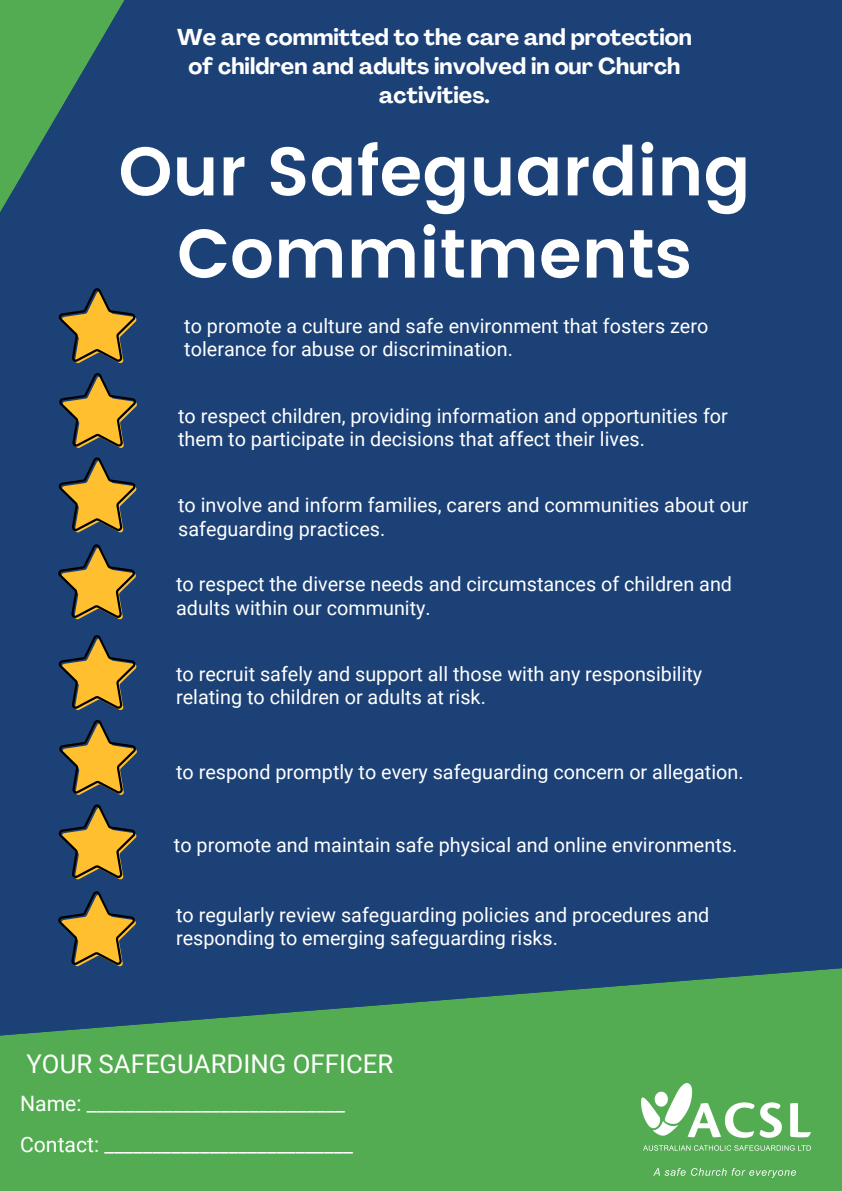
<style>
.page{position:relative;width:842px;height:1191px;background:#fff}
.page>*{position:absolute;margin:0;border:0;box-sizing:border-box;transform-origin:0 0}
.t1{font:600 68.6px/82.2px "Poppins";color:#fff;text-align:center}
.t2{font:25.8px "Roboto";color:#fff}
.t3{font:700 22.6px/29.2px "Agrandir";color:#fff;text-align:center}
.t4{font:21.2px/41.2px "Roboto";color:#fff}
.t5{font:19.8px/23.3px "Roboto";color:#fff}
</style>
<div class="page">
<div style="left:0;top:0;width:842px;height:1190px;background:#1c4177"></div>
<svg style="left:0;top:966px;width:842px;height:224px;fill:#53ac51"></svg>
<svg style="left:0;top:0;width:124px;height:212px"></svg>
<img style="left:642px;top:1082px;width:169px;height:95px">
<svg style="left:58px;top:457px;width:79px;height:76px"></svg>
<svg style="left:59px;top:373px;width:78px;height:75px"></svg>
<svg style="left:58px;top:544px;width:78px;height:76px"></svg>
<svg style="left:58px;top:288px;width:79px;height:76px"></svg>
<svg style="left:58px;top:804px;width:79px;height:76px"></svg>
<svg style="left:59px;top:720px;width:78px;height:75px"></svg>
<svg style="left:58px;top:891px;width:78px;height:75px"></svg>
<svg style="left:58px;top:635px;width:79px;height:76px"></svg>
<p class="t3" style="left:177px;top:25px;width:516px">We are committed to the care and protection of children and adults involved in our Church activities.</p>
<h1 class="t1" style="left:118px;top:131px;width:634px">Our Safeguarding<br>Commitments</h1>
<p class="t5" style="left:184px;top:315px;width:526px">to promote a culture and safe environment that fosters zero tolerance for abuse or discrimination.</p>
<p class="t5" style="left:178px;top:404px;width:551px">to respect children, providing information and opportunities for them to participate in decisions that affect their lives.</p>
<p class="t5" style="left:178px;top:494px;width:572px">to involve and inform families, carers and communities about our safeguarding practices.</p>
<p class="t5" style="left:176px;top:573px;width:557px">to respect the diverse needs and circumstances of children and adults within our community.</p>
<p class="t5" style="left:176px;top:662px;width:528px">to recruit safely and support all those with any responsibility relating to children or adults at risk.</p>
<p class="t5" style="left:176px;top:760px;width:569px">to respond promptly to every safeguarding concern or allegation.</p>
<p class="t5" style="left:174px;top:833px;width:565px">to promote and maintain safe physical and online environments.</p>
<p class="t5" style="left:176px;top:903px;width:535px">to regularly review safeguarding policies and procedures and responding to emerging safeguarding risks.</p>
<h2 class="t2" style="left:26px;top:1049px;width:368px">YOUR SAFEGUARDING OFFICER</h2>
<p class="t4" style="left:20px;top:1082px;width:335px">Name: ___________________________<br>Contact: __________________________</p>
</div>
